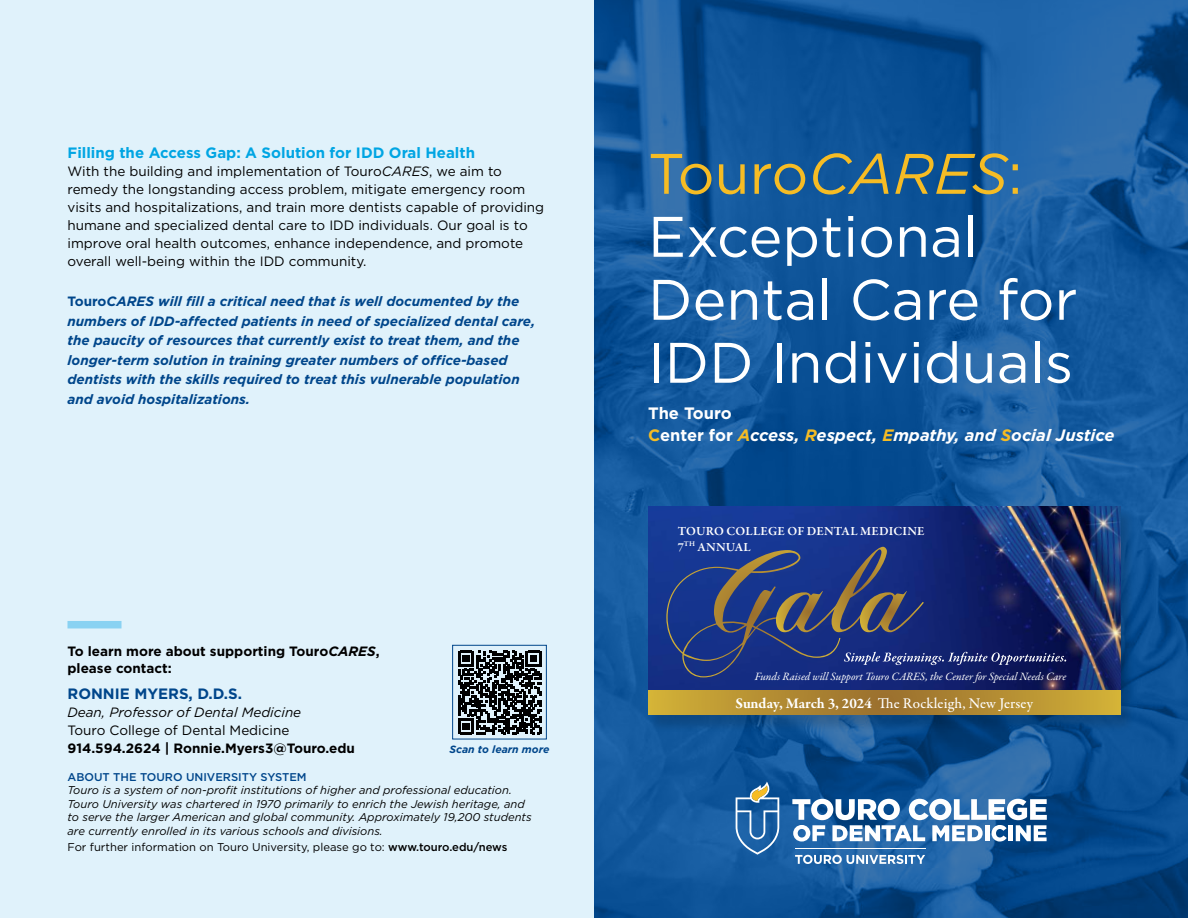
<style>
.page{position:relative;width:1188px;height:918px;background:#fff}
.page>*{position:absolute;margin:0;border:0;box-sizing:border-box;transform-origin:0 0}
.t1{font:57px/63px "Gotham HTF";color:#fff}
.t2{font:italic 700 16.5px/22.5px "Gotham HTF";color:#fff}
.t3{font:700 15px "Gotham HTF";color:#00a5e3}
.t4{font:500 15px "Garamond Premr Pro";letter-spacing:.01em;color:#fff}
.t5{font:700 15px "Gotham HTF";color:#00468b}
.t6{font:13.5px/18px "Gotham HTF";color:#000}
.t7{font:italic 700 13.5px/19.5px "Gotham HTF";color:#00468b}
.t8{font:700 13.5px/16.5px "Gotham HTF";color:#000}
.t9{font:italic 13.5px "Gotham HTF";color:#000}
.t10{font:600 12.6px/15.6px "Garamond Premr Pro";letter-spacing:.01em;color:#fff}
.t11{font:italic 11.25px/13.5px "Gotham HTF";color:#000}
.t12{font:11.25px "Gotham HTF";color:#000}
.t13{font:italic 11.25px "Garamond Premr Pro";color:#fff}
.t14{font:500 11.25px "Gotham HTF";color:#00468b}
.t15{font:italic 700 10.5px "Gotham HTF";color:#00468b}
.s1{font-style:italic}
.s2{font-style:normal}
.s3{font-weight:500}
.s4{color:#f6bc24}
.s5{font-style:italic;color:#f6bc24}
.s6{font-style:normal;color:#f6bc24}
.s7{font-weight:700}
</style>
<div class="page">
<div style="left:0;top:0;width:594px;height:918px;background:#e0f2fb"></div>
<img style="left:594px;top:0;width:594px;height:918px">
<div style="left:68px;top:621px;width:54px;height:7px;background:#8ad2f2"></div>
<svg style="left:792px;top:799px;width:255px;height:43px"></svg>
<hr style="left:795px;top:848px;width:130px;height:1px;background:#fff">
<svg style="left:795px;top:855px;width:130px;height:9px"></svg>
<svg style="left:736px;top:781px;width:43px;height:74px"></svg>
<svg style="left:458px;top:651px;width:84px;height:83px"></svg>
<div style="left:452px;top:645px;width:95px;height:94px;border:1px solid #00468b"></div>
<div style="left:647px;top:508px;width:488px;height:225px;background:#000;opacity:.15"></div>
<img style="left:648px;top:506px;width:472px;height:184px">
<svg style="left:648px;top:690px;width:472px;height:25px"></svg>
<div style="left:668px;top:548px;width:263px;height:137px;background:#253b80;opacity:.2"></div>
<svg style="left:666px;top:547px;width:400px;height:130px"></svg>
<p class="t3" style="left:68px;top:144px;width:409px">Filling the Access Gap: A Solution for IDD Oral Health</p>
<p class="t6" style="left:68px;top:162px;width:478px">With the building and implementation of Touro<span class="s1">CARES</span>, we aim to remedy the longstanding access problem, mitigate emergency room visits and hospitalizations, and train more dentists capable of providing humane and specialized dental care to IDD individuals. Our goal is to improve oral health outcomes, enhance independence, and promote overall well-being within the IDD community.</p>
<p class="t7" style="left:68px;top:291px;width:469px"><span class="s2">Touro</span>CARES will fill a critical need that is well documented by the numbers of IDD-affected patients in need of specialized dental care, the paucity of resources that currently exist to treat them, and the longer-term solution in training greater numbers of office-based dentists with the skills required to treat this vulnerable population and avoid hospitalizations.</p>
<p class="t8" style="left:68px;top:643px;width:314px">To learn more about supporting Touro<span class="s1">CARES</span>, please contact:</p>
<p class="t5" style="left:68px;top:685px;width:176px">RONNIE MYERS, D.D.S.</p>
<p class="t9" style="left:68px;top:705px;width:235px">Dean, Professor of Dental Medicine</p>
<p class="t6" style="left:68px;top:721px;width:223px">Touro College of Dental Medicine</p>
<p class="t8" style="left:68px;top:740px;width:289px">914.594.2624 | Ronnie.Myers3@Touro.edu</p>
<p class="t14" style="left:68px;top:770px;width:241px">ABOUT THE TOURO UNIVERSITY SYSTEM</p>
<p class="t11" style="left:68px;top:784px;width:466px">Touro is a system of non-profit institutions of higher and professional education.<br>Touro University was chartered in 1970 primarily to enrich the Jewish heritage, and to serve the larger American and global community. Approximately 19,200 students are currently enrolled in its various schools and divisions.</p>
<p class="t12" style="left:68px;top:840px;width:441px">For further information on Touro University, please go to: <span class="s3">www.touro.edu/news</span></p>
<p class="t15" style="left:450px;top:743px;width:101px">Scan to learn more</p>
<h1 class="t1" style="left:648px;top:141px;width:431px"><span class="s4">Touro</span><span class="s5">CARES</span><span class="s4">:<br></span>Exceptional<br>Dental Care for<br>IDD Individuals</h1>
<p class="t2" style="left:648px;top:402px;width:468px"><span class="s2">The Touro<br></span><span class="s6">C</span><span class="s2">enter for</span> <span class="s4">A</span>ccess, <span class="s4">R</span>espect, <span class="s4">E</span>mpathy, and <span class="s4">S</span>ocial Justice</p>
<p class="t10" style="left:678px;top:523px;width:248px">TOURO COLLEGE OF DENTAL MEDICINE<br>7<sup>TH</sup> ANNUAL</p>
<p class="t13" style="left:755px;top:669px;width:313px">Funds Raised will Support Touro CARES, the Center for Special Needs Care</p>
<p class="t4" style="left:736px;top:694px;width:299px"><span class="s7">Sunday, March 3, 2024</span> The Rockleigh, New Jersey</p>
</div>
